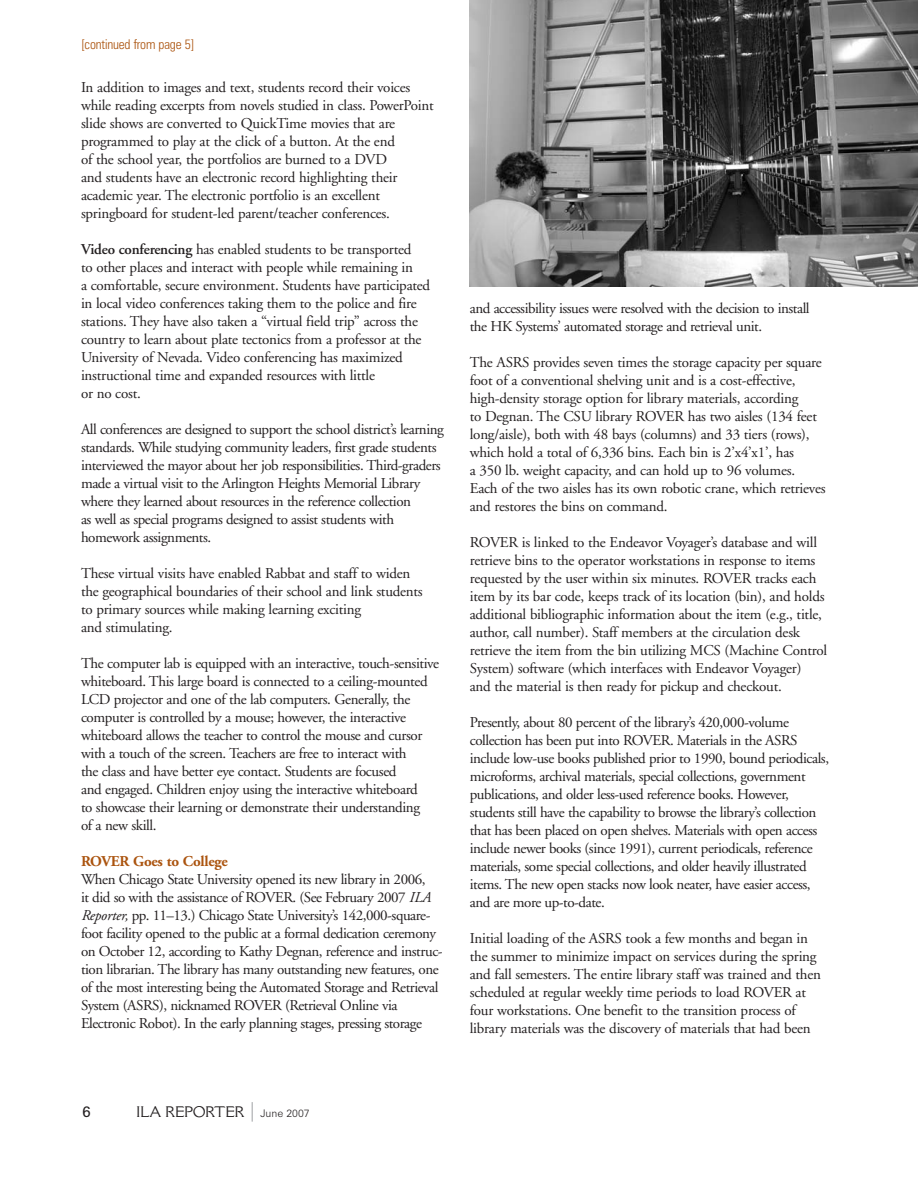
<style>
.page{position:relative;width:918px;height:1188px;background:#fff}
.page>*{position:absolute;margin:0;border:0;box-sizing:border-box;transform-origin:0 0}
.t1{font:15px/18px "Adobe Garamond";letter-spacing:-.025em;color:#231f20}
.t2{font:15px "Cantoria";letter-spacing:-.02em;color:#231f20}
.t3{font:700 15px "Adobe Garamond";letter-spacing:-.015em;color:#ab540f}
.t4{font:15px "Zurich BT";color:#231f20}
.t5{font:300 condensed 13.5px "Zurich BT";letter-spacing:-.015em;color:#ab540f}
.s1{font-weight:600}
.s2{font-style:italic}
.s3{font-family:"Zurich BT";font-weight:300;font-size:19.5px;color:#939598}
.s4{font-family:"Zurich BT";font-weight:300;font-size:10.5px}
</style>
<div class="page">
<img style="left:470px;top:0;width:448px;height:287px">
<p class="t5" style="left:81px;top:39px;width:115px">[continued from page 5]</p>
<p class="t1" style="left:81px;top:79px;width:354px">In addition to images and text, students record their voices while reading excerpts from novels studied in class. PowerPoint slide shows are converted to QuickTime movies that are programmed to play at the click of a button. At the end<br>of the school year, the portfolios are burned to a DVD<br>and students have an electronic record highlighting their academic year. The electronic portfolio is an excellent springboard for student-led parent/teacher conferences.</p>
<p class="t1" style="left:81px;top:241px;width:351px"><span class="s1">Video conferencing</span> has enabled students to be transported<br>to other places and interact with people while remaining in<br>a comfortable, secure environment. Students have participated in local video conferences taking them to the police and fire stations. They have also taken a “virtual field trip” across the country to learn about plate tectonics from a professor at the University of Nevada. Video conferencing has maximized instructional time and expanded resources with little<br>or no cost.</p>
<p class="t1" style="left:81px;top:421px;width:364px">All conferences are designed to support the school district’s learning standards. While studying community leaders, first grade students interviewed the mayor about her job responsibilities. Third-graders made a virtual visit to the Arlington Heights Memorial Library where they learned about resources in the reference collection<br>as well as special programs designed to assist students with homework assignments.</p>
<p class="t1" style="left:81px;top:565px;width:343px">These virtual visits have enabled Rabbat and staff to widen the geographical boundaries of their school and link students to primary sources while making learning exciting<br>and stimulating.</p>
<p class="t1" style="left:81px;top:655px;width:360px">The computer lab is equipped with an interactive, touch-sensitive whiteboard. This large board is connected to a ceiling-mounted LCD projector and one of the lab computers. Generally, the computer is controlled by a mouse; however, the interactive whiteboard allows the teacher to control the mouse and cursor with a touch of the screen. Teachers are free to interact with<br>the class and have better eye contact. Students are focused<br>and engaged. Children enjoy using the interactive whiteboard<br>to showcase their learning or demonstrate their understanding<br>of a new skill.</p>
<p class="t3" style="left:81px;top:855px;width:148px">ROVER Goes to College</p>
<p class="t1" style="left:81px;top:871px;width:363px">When Chicago State University opened its new library in 2006,<br>it did so with the assistance of ROVER. (See February 2007 <span class="s2">ILA Reporter,</span> pp. 11–13.) Chicago State University’s 142,000-square&shy;foot facility opened to the public at a formal dedication ceremony on October 12, according to Kathy Degnan, reference and instruc&shy;tion librarian. The library has many outstanding new features, one of the most interesting being the Automated Storage and Retrieval System (ASRS), nicknamed ROVER (Retrieval Online via Electronic Robot). In the early planning stages, pressing storage</p>
<p class="t1" style="left:470px;top:300px;width:341px">and accessibility issues were resolved with the decision to install the HK Systems’ automated storage and retrieval unit.</p>
<p class="t1" style="left:470px;top:354px;width:357px">The ASRS provides seven times the storage capacity per square foot of a conventional shelving unit and is a cost-effective, high-density storage option for library materials, according<br>to Degnan. The CSU library ROVER has two aisles (134 feet long/aisle), both with 48 bays (columns) and 33 tiers (rows), which hold a total of 6,336 bins. Each bin is 2’x4’x1’, has<br>a 350 lb. weight capacity, and can hold up to 96 volumes.<br>Each of the two aisles has its own robotic crane, which retrieves and restores the bins on command.</p>
<p class="t1" style="left:470px;top:534px;width:359px">ROVER is linked to the Endeavor Voyager’s database and will retrieve bins to the operator workstations in response to items requested by the user within six minutes. ROVER tracks each item by its bar code, keeps track of its location (bin), and holds additional bibliographic information about the item (e.g., title, author, call number). Staff members at the circulation desk retrieve the item from the bin utilizing MCS (Machine Control System) software (which interfaces with Endeavor Voyager)<br>and the material is then ready for pickup and checkout.</p>
<p class="t1" style="left:470px;top:714px;width:361px">Presently, about 80 percent of the library’s 420,000-volume collection has been put into ROVER. Materials in the ASRS include low-use books published prior to 1990, bound periodicals, microforms, archival materials, special collections, government publications, and older less-used reference books. However, students still have the capability to browse the library’s collection that has been placed on open shelves. Materials with open access include newer books (since 1991), current periodicals, reference materials, some special collections, and older heavily illustrated items. The new open stacks now look neater, have easier access, and are more up-to-date.</p>
<p class="t1" style="left:470px;top:930px;width:353px">Initial loading of the ASRS took a few months and began in the summer to minimize impact on services during the spring and fall semesters. The entire library staff was trained and then scheduled at regular weekly time periods to load ROVER at four workstations. One benefit to the transition process of library materials was the discovery of materials that had been</p>
<p class="t4" style="left:83px;top:1106px;width:10px">6</p>
<p class="t2" style="left:136px;top:1106px;width:175px">ILA REPORTER <span class="s3">|</span> <span class="s4">June 2007</span></p>
</div>
